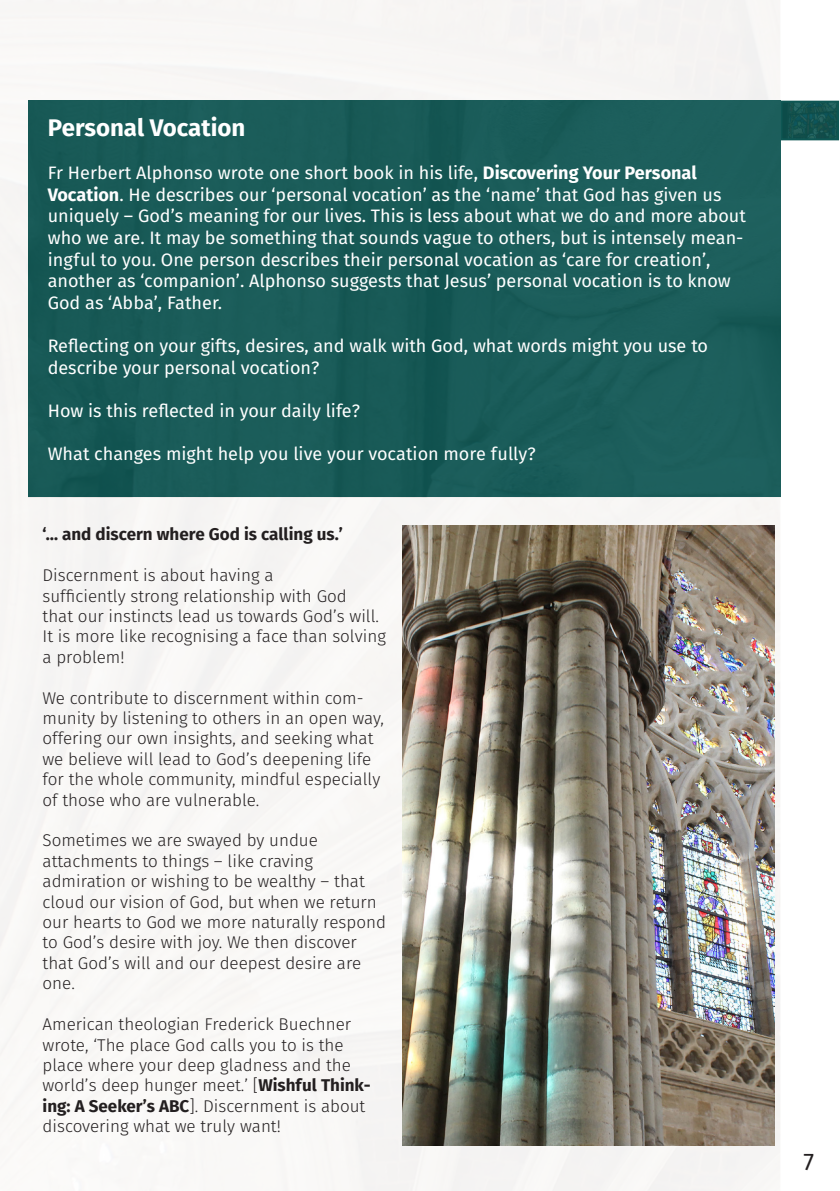
<style>
.page{position:relative;width:840px;height:1191px;background:#fff}
.page>*{position:absolute;margin:0;border:0;box-sizing:border-box;transform-origin:0 0}
.t1{font:700 24px "Fira Sans";color:#fff}
.t2{font:24px "Fira Sans";color:#231f20}
.t3{font:18px/21.6px "Fira Sans";color:#fff}
.t4{font:300 17px/20.4px "Fira Sans";color:#231f20}
.t5{font:700 17px "Fira Sans";color:#231f20}
.s1{font-weight:700}
</style>
<div class="page">
<div style="left:0;top:0;width:780px;height:1191px;background:#f8f7f5"></div>
<svg style="left:780px;top:100px;width:59px;height:397px"></svg>
<img style="left:783px;top:104px;width:52px;height:33px">
<div style="left:780px;top:101px;width:58px;height:39px;border:2px solid #0e5653"></div>
<div style="left:28px;top:101px;width:752px;height:396px;background:#1a5c59"></div>
<img style="left:402px;top:525px;width:372px;height:620px">
<p class="t1" style="left:48px;top:111px;width:199px">Personal Vocation</p>
<p class="t3" style="left:48px;top:163px;width:650px">Fr Herbert Alphonso wrote one short book in his life, <span class="s1">Discovering Your Personal</span></p>
<p class="t3" style="left:48px;top:185px;width:699px"><span class="s1">Vocation</span>. He describes our ‘personal vocation’ as the ‘name’ that God has given us uniquely – God’s meaning for our lives. This is less about what we do and more about who we are. It may be something that sounds vague to others, but is intensely mean&shy;ingful to you. One person describes their personal vocation as ‘care for creation’, another as ‘companion’. Alphonso suggests that Jesus’ personal vocation is to know God as ‘Abba’, Father.</p>
<p class="t3" style="left:48px;top:336px;width:661px">Reflecting on your gifts, desires, and walk with God, what words might you use to</p>
<p class="t3" style="left:48px;top:358px;width:273px">describe your personal vocation?</p>
<p class="t3" style="left:48px;top:401px;width:313px">How is this reflected in your daily life?</p>
<p class="t3" style="left:48px;top:444px;width:489px">What changes might help you live your vocation more fully?</p>
<p class="t5" style="left:43px;top:522px;width:302px">‘… and discern where God is calling us.’</p>
<p class="t4" style="left:43px;top:566px;width:232px">Discernment is about having a</p>
<p class="t4" style="left:43px;top:586px;width:305px">sufficiently strong relationship with God</p>
<p class="t4" style="left:43px;top:607px;width:344px">that our instincts lead us towards God’s will.<br>It is more like recognising a face than solving a problem!</p>
<p class="t4" style="left:43px;top:688px;width:342px">We contribute to discernment within com&shy;munity by listening to others in an open way, offering our own insights, and seeking what we believe will lead to God’s deepening life for the whole community, mindful especially of those who are vulnerable.</p>
<p class="t4" style="left:43px;top:831px;width:277px">Sometimes we are swayed by undue</p>
<p class="t4" style="left:43px;top:852px;width:272px">attachments to things – like craving</p>
<p class="t4" style="left:43px;top:872px;width:345px">admiration or wishing to be wealthy – that cloud our vision of God, but when we return our hearts to God we more naturally respond to God’s desire with joy. We then discover that God’s will and our deepest desire are one.</p>
<p class="t4" style="left:43px;top:1015px;width:329px">American theologian Frederick Buechner wrote, ‘The place God calls you to is the place where your deep gladness and the world’s deep hunger meet.’ [<span class="s1">Wishful Think&shy;ing: A Seeker’s ABC</span>]. Discernment is about discovering what we truly want!</p>
<p class="t2" style="left:803px;top:1145px;width:12px">7</p>
</div>
